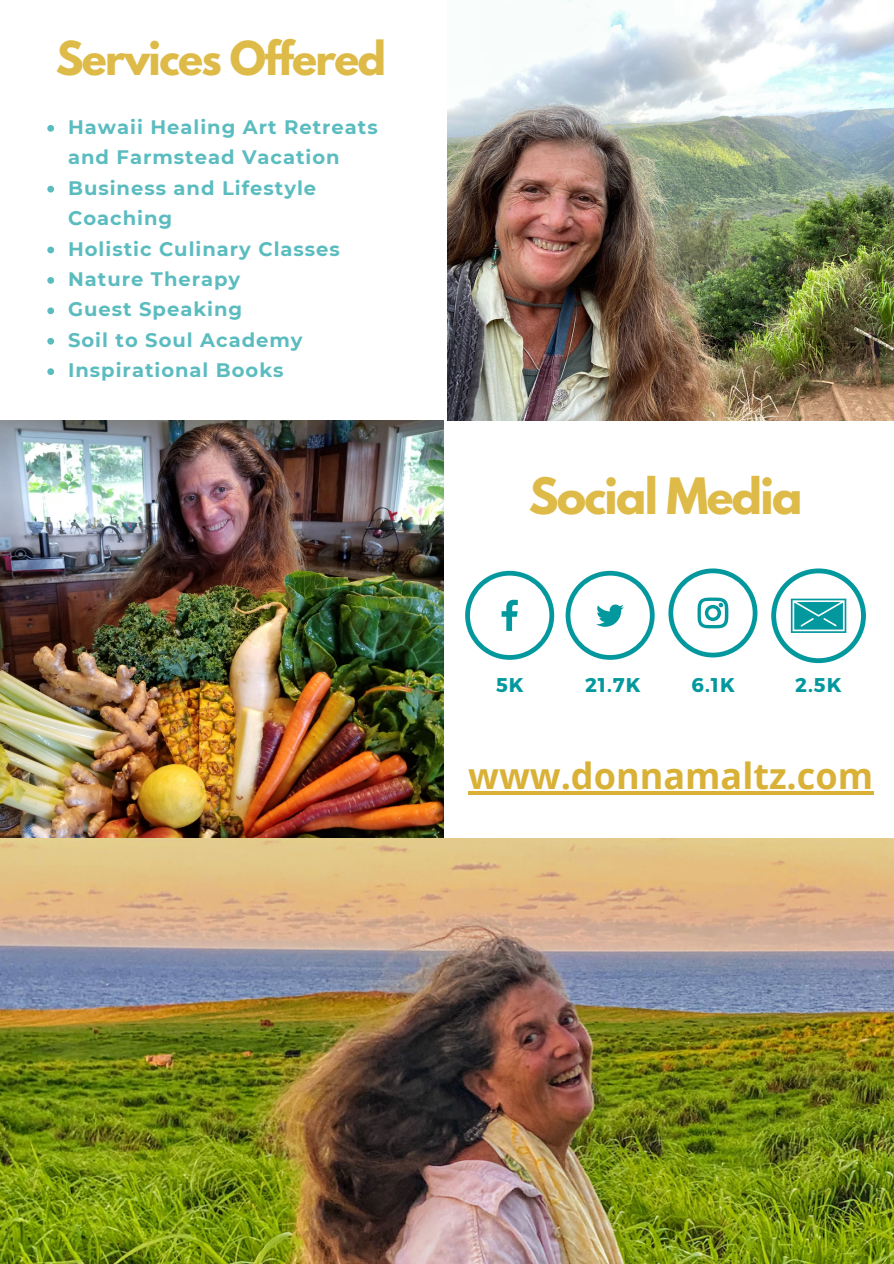
<style>
.page{position:relative;width:894px;height:1264px;background:#fff}
.page>*{position:absolute;margin:0;border:0;box-sizing:border-box;transform-origin:0 0}
.t1{font:700 44.4px "League Spartan";letter-spacing:-.04em;color:#debb48}
.t2{font:700 41.4px "League Spartan";letter-spacing:-.04em;color:#debb48}
.t3{font:700 36px "Open Sans";color:#d9b137}
.t4{font:700 19.8px "Montserrat";letter-spacing:.05em;color:#03989e}
.t5{font:700 19.5px/30.5px "Montserrat";letter-spacing:.05em;color:#03989e}
</style>
<div class="page">
<img style="left:0;top:420px;width:443px;height:418px">
<img style="left:447px;top:0;width:446px;height:420px">
<svg style="left:465px;top:571px;width:89px;height:89px"></svg>
<svg style="left:565px;top:571px;width:89px;height:89px"></svg>
<svg style="left:668px;top:568px;width:89px;height:89px"></svg>
<img style="left:0;top:838px;width:893px;height:425px">
<svg style="left:771px;top:568px;width:94px;height:95px"></svg>
<svg style="left:47px;top:125px;width:7px;height:7px"></svg>
<svg style="left:47px;top:186px;width:7px;height:6px"></svg>
<svg style="left:47px;top:246px;width:7px;height:7px"></svg>
<svg style="left:47px;top:277px;width:7px;height:7px"></svg>
<svg style="left:47px;top:307px;width:7px;height:7px"></svg>
<svg style="left:47px;top:338px;width:7px;height:6px"></svg>
<svg style="left:47px;top:368px;width:7px;height:7px"></svg>
<hr style="left:468px;top:791px;width:405px;height:3px;background:#d9b137">
<p class="t2" style="left:56px;top:38px;width:332px">Services Offered</p>
<p class="t5" style="left:68px;top:112px;width:311px">Hawaii Healing Art Retreats and Farmstead Vacation<br>Business and Lifestyle<br>Coaching<br>Holistic Culinary Classes<br>Nature Therapy<br>Guest Speaking<br>Soil to Soul Academy<br>Inspirational Books</p>
<p class="t1" style="left:528px;top:474px;width:275px">Social Media</p>
<p class="t4" style="left:496px;top:671px;width:29px">5K</p>
<p class="t4" style="left:585px;top:671px;width:57px">21.7K</p>
<p class="t4" style="left:691px;top:671px;width:45px">6.1K</p>
<p class="t4" style="left:795px;top:671px;width:48px">2.5K</p>
<p class="t3" style="left:468px;top:750px;width:406px">www.donnamaltz.com</p>
</div>
